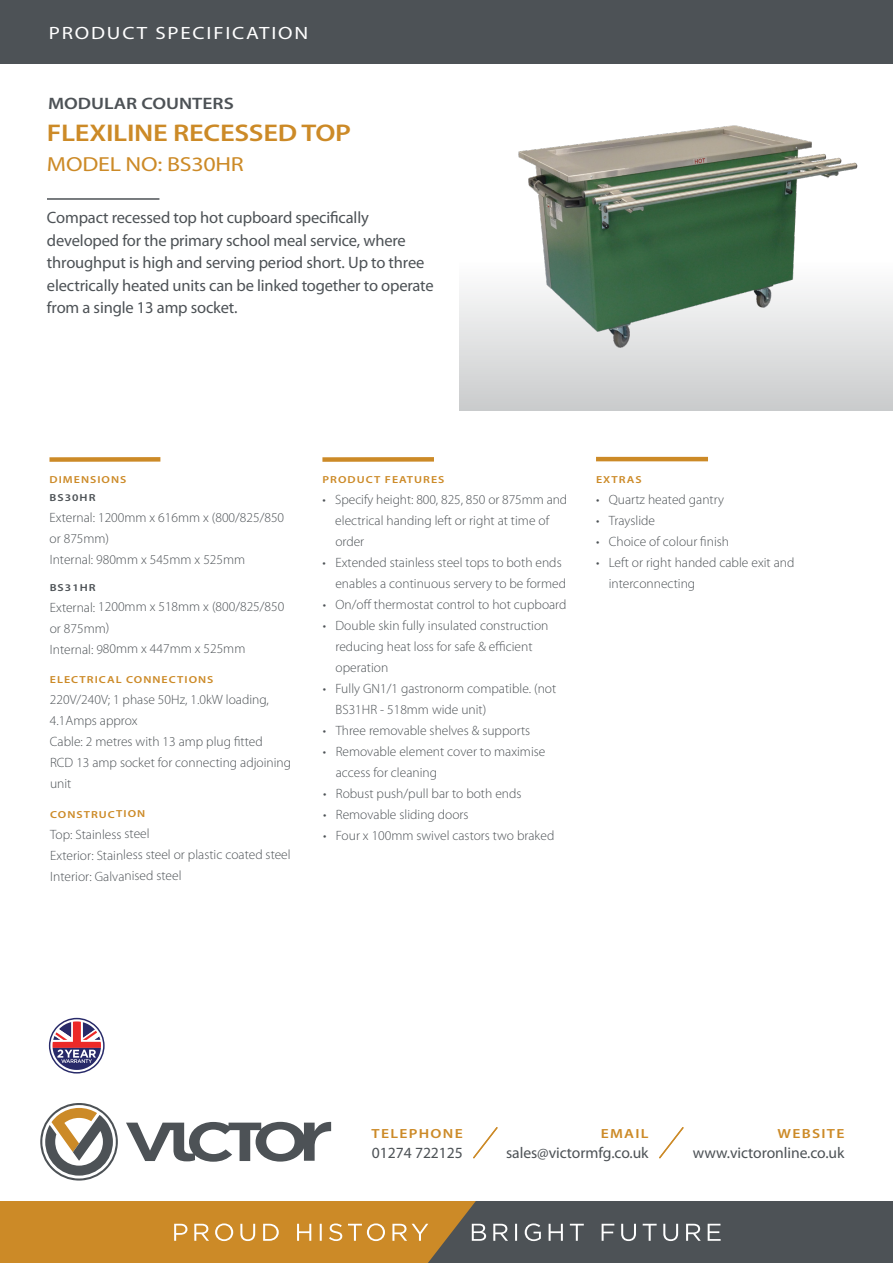
<style>
.page{position:relative;width:893px;height:1263px;background:#fff}
.page>*{position:absolute;margin:0;border:0;box-sizing:border-box;transform-origin:0 0}
.t1{font:600 24.15px "Myriad Pro";letter-spacing:-.01em;color:#cc8a27;scale:1.18 1}
.t2{font:20.4px "Myriad Pro";letter-spacing:-.01em;color:#cc8a27;scale:1.18 1}
.t3{font:17.85px "Myriad Pro";letter-spacing:.085em;color:#fff;scale:1.18 1}
.t4{font:600 16.65px "Myriad Pro";color:#4d5256;scale:1.18 1}
.t5{font:16.5px/22.5px "Myriad Pro";letter-spacing:-.01em;color:#4d5256}
.t6{font:15.6px "Myriad Pro";letter-spacing:-.005em;color:#4d5256}
.t7{font:300 13.5px/21px "Myriad Pro";color:#4d5256}
.t8{font:600 13.2px "Myriad Pro";letter-spacing:.085em;color:#cc8a27;scale:1.18 1}
.t9{font:600 10.2px/18px "Myriad Pro";letter-spacing:.085em;color:#cc8a27;scale:1.18 1}
.t10{font:600 10.2px "Myriad Pro";letter-spacing:.085em;color:#4d5256;scale:1.18 1}
.s1{color:#4d5256}
</style>
<div class="page">
<div style="left:395px;top:1201px;width:498px;height:62px;background:#4d5256"></div>
<svg style="left:0;top:1201px;width:721px;height:62px"></svg>
<div style="left:49px;top:457px;width:111px;height:5px;background:#cc8a27"></div>
<div style="left:322px;top:457px;width:112px;height:5px;background:#cc8a27"></div>
<svg style="left:473px;top:1127px;width:24px;height:31px"></svg>
<svg style="left:659px;top:1127px;width:24px;height:31px"></svg>
<svg style="left:40px;top:1103px;width:78px;height:77px"></svg>
<svg style="left:126px;top:1121px;width:205px;height:41px"></svg>
<div style="left:0;top:0;width:893px;height:63px;background:#4d5256"></div>
<hr style="left:596px;top:457px;width:112px;height:4px;background:#cc8a27">
<hr style="left:47px;top:198px;width:112px;height:2px;background:#4d5256">
<div style="left:459px;top:237px;width:434px;height:173px;background:linear-gradient(to bottom,#fff,#cbcccd)"></div>
<img style="left:476px;top:125px;width:389px;height:242px">
<svg style="left:49px;top:1018px;width:56px;height:55px"></svg>
<p class="t3" style="left:49px;top:24px;width:221px">PRODUCT SPECIFICATION</p>
<p class="t4" style="left:48px;top:95px;width:159px">MODULAR COUNTERS</p>
<p class="t1" style="left:47px;top:119px;width:259px">FLEXILINE RECESSED TOP</p>
<p class="t2" style="left:47px;top:153px;width:168px">MODEL NO: BS30HR</p>
<p class="t5" style="left:47px;top:207px;width:388px">Compact recessed top hot cupboard specifically developed for the primary school meal service, where throughput is high and serving period short. Up to three electrically heated units can be linked together to operate from a single 13 amp socket.</p>
<p class="t9" style="left:50px;top:471px;width:67px">DIMENSIONS<br><span class="s1">BS30HR</span></p>
<p class="t7" style="left:50px;top:507px;width:236px">External: 1200mm x 616mm x (800/825/850 or 875mm)<br>Internal: 980mm x 545mm x 525mm</p>
<p class="t10" style="left:50px;top:581px;width:40px">BS31HR</p>
<p class="t7" style="left:50px;top:597px;width:236px">External: 1200mm x 518mm x (800/825/850 or 875mm)<br>Internal: 980mm x 447mm x 525mm</p>
<p class="t9" style="left:50px;top:671px;width:140px">ELECTRICAL CONNECTIONS</p>
<p class="t7" style="left:50px;top:689px;width:243px">220V/240V; 1 phase 50Hz, 1.0kW loading,<br>4.1Amps approx<br>Cable: 2 metres with 13 amp plug fitted<br>RCD 13 amp socket for connecting adjoining unit</p>
<p class="t9" style="left:50px;top:805px;width:82px">CONSTRUCTION</p>
<p class="t7" style="left:50px;top:824px;width:242px">Top: Stainless steel<br>Exterior: Stainless steel or plastic coated steel<br>Interior: Galvanised steel</p>
<p class="t9" style="left:322px;top:471px;width:105px">PRODUCT FEATURES</p>
<p class="t7" style="left:335px;top:489px;width:233px;text-indent:-13px">• Specify height: 800, 825, 850 or 875mm and electrical handing left or right at time of order</p>
<p class="t7" style="left:335px;top:552px;width:232px;text-indent:-13px">• Extended stainless steel tops to both ends enables a continuous servery to be formed</p>
<p class="t7" style="left:323px;top:594px;width:245px">• On/off thermostat control to hot cupboard</p>
<p class="t7" style="left:336px;top:615px;width:214px;text-indent:-13px">• Double skin fully insulated construction reducing heat loss for safe &amp; efficient operation</p>
<p class="t7" style="left:336px;top:678px;width:222px;text-indent:-13px">• Fully GN1/1 gastronorm compatible. (not<br>BS31HR - 518mm wide unit)</p>
<p class="t7" style="left:323px;top:720px;width:209px">• Three removable shelves &amp; supports</p>
<p class="t7" style="left:336px;top:741px;width:211px;text-indent:-13px">• Removable element cover to maximise access for cleaning</p>
<p class="t7" style="left:323px;top:783px;width:200px">• Robust push/pull bar to both ends</p>
<p class="t7" style="left:323px;top:804px;width:147px">• Removable sliding doors</p>
<p class="t7" style="left:323px;top:825px;width:233px">• Four x 100mm swivel castors two braked</p>
<p class="t9" style="left:596px;top:470px;width:40px">EXTRAS</p>
<p class="t7" style="left:596px;top:489px;width:130px">• Quartz heated gantry</p>
<p class="t7" style="left:596px;top:510px;width:61px">• Trayslide</p>
<p class="t7" style="left:596px;top:531px;width:135px">• Choice of colour finish</p>
<p class="t7" style="left:609px;top:552px;width:187px;text-indent:-13px">• Left or right handed cable exit and interconnecting</p>
<p class="t8" style="left:371px;top:1126px;width:79px">TELEPHONE</p>
<p class="t6" style="left:372px;top:1144px;width:92px">01274 722125</p>
<p class="t8" style="left:601px;top:1126px;width:42px">EMAIL</p>
<p class="t6" style="left:506px;top:1144px;width:144px">sales@victormfg.co.uk</p>
<p class="t8" style="left:777px;top:1126px;width:58px">WEBSITE</p>
<p class="t6" style="left:693px;top:1144px;width:153px">www.victoronline.co.uk</p>
</div>
